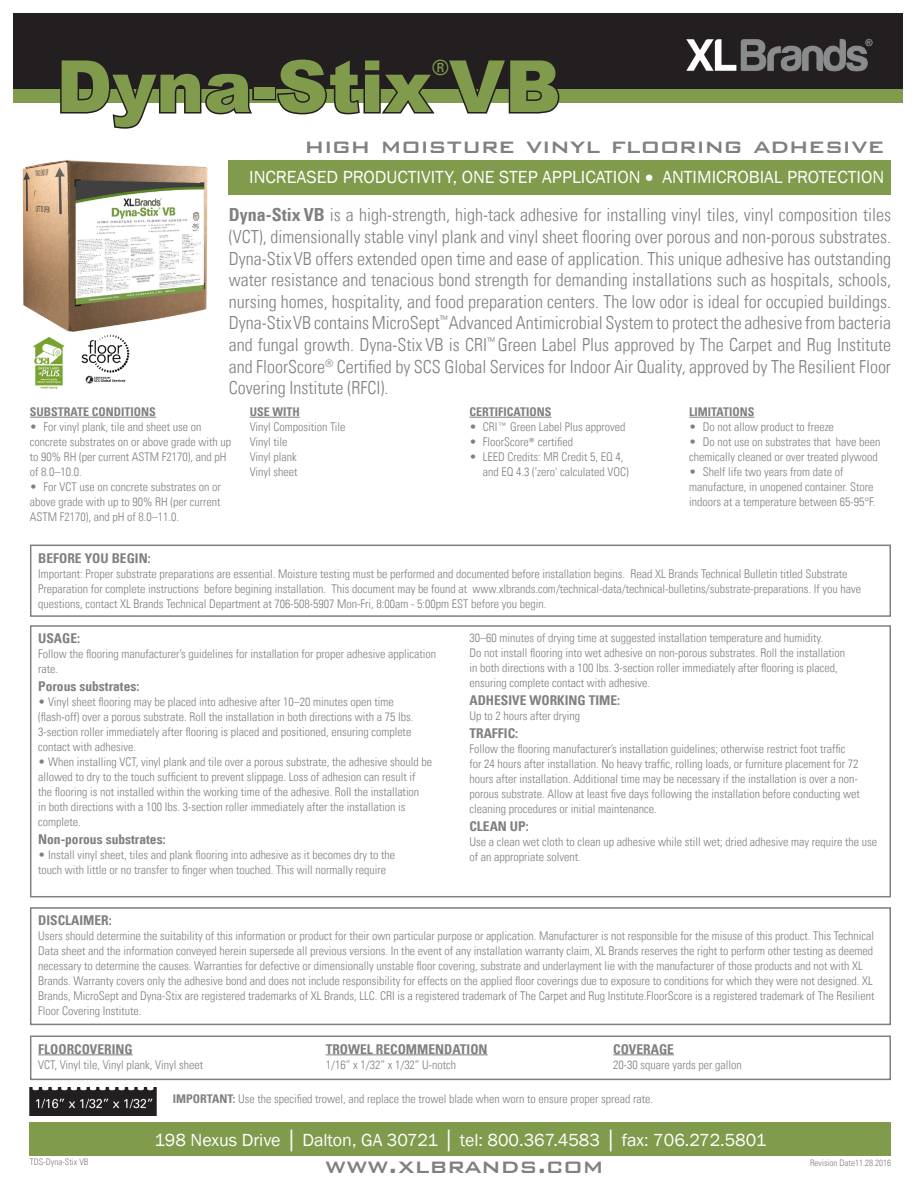
<style>
.page{position:relative;width:918px;height:1188px;background:#fff}
.page>*{position:absolute;margin:0;border:0;box-sizing:border-box;transform-origin:0 0}
.t1{font:900 72px "Arial";color:#809b4c}
.t2{font:500 27px "Bank Gothic BT";color:#808083}
.t3{font:condensed 21px "Univers LT";color:#809b4c}
.t4{font:300 condensed 18px/21.6px "Univers LT";color:#808083;text-align:justify}
.t5{font:18px "Franklin Gothic";color:#fff}
.t6{font:700 condensed 13.5px "Univers LT";color:#808083}
.t7{font:300 condensed 12px/15px "Univers LT";color:#808083}
.t8{font:700 condensed 12px "Univers LT";color:#808083}
.t9{font:300 condensed 9px "Univers LT";color:#808083}
.s1{font-weight:700}
.s2{font-family:"Avant Garde IT Cby BT";font-weight:400;font-stretch:normal}
.s3{font-family:"Calibri";font-weight:400;font-stretch:normal}
</style>
<div class="page">
<img style="left:22px;top:160px;width:207px;height:172px">
<div style="left:14px;top:89px;width:889px;height:14px;background:#809b4c"></div>
<div style="left:14px;top:14px;width:889px;height:75px;background:#231f20"></div>
<svg style="left:60px;top:89px;width:195px;height:40px"></svg>
<div style="left:252px;top:86px;width:24px;height:14px;border:3px solid #231f20"></div>
<svg style="left:275px;top:86px;width:160px;height:29px"></svg>
<svg style="left:458px;top:89px;width:102px;height:25px"></svg>
<div style="left:229px;top:160px;width:662px;height:34px;background:#809b4c"></div>
<hr style="left:38px;top:1055px;width:95px;height:1px;background:#808083">
<hr style="left:326px;top:1055px;width:162px;height:1px;background:#808083">
<hr style="left:613px;top:1055px;width:61px;height:1px;background:#808083">
<div style="left:30px;top:1036px;width:861px;height:44px;border:2px solid #808083"></div>
<div style="left:30px;top:1123px;width:861px;height:33px;background:#809b4c"></div>
<img style="left:30px;top:1087px;width:126px;height:29px">
<img style="left:686px;top:38px;width:187px;height:34px">
<div style="left:30px;top:545px;width:861px;height:72px;border:2px solid #808083"></div>
<div style="left:30px;top:625px;width:861px;height:272px;border:2px solid #808083"></div>
<div style="left:30px;top:907px;width:861px;height:118px;border:2px solid #808083"></div>
<hr style="left:30px;top:417px;width:126px;height:1px;background:#808083">
<hr style="left:250px;top:417px;width:50px;height:1px;background:#808083">
<hr style="left:469px;top:417px;width:82px;height:1px;background:#808083">
<hr style="left:689px;top:417px;width:65px;height:1px;background:#808083">
<img style="left:81px;top:334px;width:49px;height:49px">
<img style="left:33px;top:337px;width:32px;height:52px">
<p class="t3" style="left:432px;top:54px;width:18px">®</p>
<p class="t1" style="left:56px;top:34px;width:506px">Dyna-Stix VB</p>
<p class="t2" style="left:305px;top:131px;width:581px">high moisture vinyl flooring adhesive</p>
<p class="t5" style="left:249px;top:166px;width:637px">INCREASED PRODUCTIVITY, ONE STEP APPLICATION • ANTIMICROBIAL PROTECTION</p>
<p class="t4" style="left:229px;top:204px;width:664px"><span class="s1">Dyna-Stix VB</span> is a high-strength, high-tack adhesive for installing vinyl tiles, vinyl composition tiles (VCT), dimensionally stable vinyl plank and vinyl sheet flooring over porous and non-porous substrates.<br>Dyna-StixVB offers extended open time and ease of application. This unique adhesive has outstanding water resistance and tenacious bond strength for demanding installations such as hospitals, schools, nursing homes, hospitality, and food preparation centers. The low odor is ideal for occupied buildings.<br>Dyna-StixVB contains MicroSept<sup>™</sup> Advanced Antimicrobial System to protect the adhesive from bacteria and fungal growth. Dyna-Stix VB is CRI<sup>™</sup> Green Label Plus approved by The Carpet and Rug Institute and FloorScore<sup>®</sup> Certified by SCS Global Services for Indoor Air Quality, approved by The Resilient Floor Covering Institute (RFCI).</p>
<p class="t8" style="left:30px;top:404px;width:127px">SUBSTRATE CONDITIONS</p>
<p class="t7" style="left:30px;top:419px;width:203px">• For vinyl plank, tile and sheet use on concrete substrates on or above grade with up to 90% RH (per current ASTM F2170), and pH of 8.0–10.0.</p>
<p class="t7" style="left:30px;top:479px;width:192px;text-align:justify">• For VCT use on concrete substrates on or above grade with up to 90% RH (per current ASTM F2170), and pH of 8.0–11.0.</p>
<p class="t8" style="left:250px;top:404px;width:52px">USE WITH</p>
<p class="t7" style="left:250px;top:419px;width:97px">Vinyl Composition Tile</p>
<p class="t7" style="left:250px;top:434px;width:39px">Vinyl tile</p>
<p class="t7" style="left:250px;top:449px;width:49px">Vinyl plank</p>
<p class="t7" style="left:250px;top:464px;width:49px">Vinyl sheet</p>
<p class="t8" style="left:469px;top:404px;width:83px">CERTIFICATIONS</p>
<p class="t7" style="left:469px;top:419px;width:158px">• CRI<span class="s2">™</span> Green Label Plus approved</p>
<p class="t7" style="left:469px;top:434px;width:105px">• FloorScore<span class="s3">®</span> certified</p>
<p class="t7" style="left:469px;top:449px;width:156px">• LEED Credits: MR Credit 5, EQ 4,</p>
<p class="t7" style="left:483px;top:464px;width:148px">and EQ 4.3 ('zero' calculated VOC)</p>
<p class="t8" style="left:689px;top:404px;width:67px">LIMITATIONS</p>
<p class="t7" style="left:689px;top:419px;width:146px">• Do not allow product to freeze</p>
<p class="t7" style="left:689px;top:434px;width:193px">• Do not use on substrates that have been chemically cleaned or over treated plywood</p>
<p class="t7" style="left:689px;top:464px;width:188px">• Shelf life two years from date of manufacture, in unopened container. Store indoors at a temperature between 65-95°F.</p>
<p class="t6" style="left:38px;top:549px;width:114px">BEFORE YOU BEGIN:</p>
<p class="t7" style="left:38px;top:566px;width:824px">Important: Proper substrate preparations are essential. Moisture testing must be performed and documented before installation begins. Read XL Brands Technical Bulletin titled Substrate<br>Preparation for complete instructions before begining installation. This document may be found at www.xlbrands.com/technical-data/technical-bulletins/substrate-preparations. If you have questions, contact XL Brands Technical Department at 706-508-5907 Mon-Fri, 8:00am - 5:00pm EST before you begin.</p>
<p class="t6" style="left:38px;top:630px;width:43px">USAGE:</p>
<p class="t7" style="left:38px;top:647px;width:400px">Follow the flooring manufacturer’s guidelines for installation for proper adhesive application rate.</p>
<p class="t6" style="left:38px;top:678px;width:103px">Porous substrates:</p>
<p class="t7" style="left:38px;top:695px;width:357px">• Vinyl sheet flooring may be placed into adhesive after 10–20 minutes open time</p>
<p class="t7" style="left:38px;top:710px;width:377px">(flash-off) over a porous substrate. Roll the installation in both directions with a 75 lbs.</p>
<p class="t7" style="left:38px;top:725px;width:375px">3-section roller immediately after flooring is placed and positioned, ensuring complete</p>
<p class="t7" style="left:38px;top:740px;width:99px">contact with adhesive.</p>
<p class="t7" style="left:38px;top:755px;width:395px">• When installing VCT, vinyl plank and tile over a porous substrate, the adhesive should be</p>
<p class="t7" style="left:38px;top:770px;width:379px">allowed to dry to the touch sufficient to prevent slippage. Loss of adhesion can result if</p>
<p class="t7" style="left:38px;top:785px;width:383px">the flooring is not installed within the working time of the adhesive. Roll the installation</p>
<p class="t7" style="left:38px;top:800px;width:369px">in both directions with a 100 lbs. 3-section roller immediately after the installation is</p>
<p class="t7" style="left:38px;top:815px;width:44px">complete.</p>
<p class="t6" style="left:38px;top:831px;width:129px">Non-porous substrates:</p>
<p class="t7" style="left:38px;top:848px;width:359px">• Install vinyl sheet, tiles and plank flooring into adhesive as it becomes dry to the</p>
<p class="t7" style="left:38px;top:863px;width:349px">touch with little or no transfer to finger when touched. This will normally require</p>
<p class="t7" style="left:469px;top:630px;width:355px">30–60 minutes of drying time at suggested installation temperature and humidity.</p>
<p class="t7" style="left:469px;top:645px;width:377px">Do not install flooring into wet adhesive on non-porous substrates. Roll the installation</p>
<p class="t7" style="left:469px;top:660px;width:370px">in both directions with a 100 lbs. 3-section roller immediately after flooring is placed,</p>
<p class="t7" style="left:469px;top:675px;width:182px">ensuring complete contact with adhesive.</p>
<p class="t6" style="left:469px;top:692px;width:152px">ADHESIVE WORKING TIME:</p>
<p class="t7" style="left:469px;top:708px;width:112px">Up to 2 hours after drying</p>
<p class="t6" style="left:469px;top:725px;width:50px">TRAFFIC:</p>
<p class="t7" style="left:469px;top:741px;width:378px">Follow the flooring manufacturer’s installation guidelines; otherwise restrict foot traffic</p>
<p class="t7" style="left:469px;top:756px;width:392px">for 24 hours after installation. No heavy traffic, rolling loads, or furniture placement for 72 hours after installation. Additional time may be necessary if the installation is over a non&shy;porous substrate. Allow at least five days following the installation before conducting wet cleaning procedures or initial maintenance.</p>
<p class="t6" style="left:469px;top:818px;width:61px">CLEAN UP:</p>
<p class="t7" style="left:469px;top:834px;width:409px">Use a clean wet cloth to clean up adhesive while still wet; dried adhesive may require the use of an appropriate solvent.</p>
<p class="t6" style="left:38px;top:912px;width:75px">DISCLAIMER:</p>
<p class="t7" style="left:38px;top:928px;width:838px">Users should determine the suitability of this information or product for their own particular purpose or application. Manufacturer is not responsible for the misuse of this product. This Technical Data sheet and the information conveyed herein supersede all previous versions. In the event of any installation warranty claim, XL Brands reserves the right to perform other testing as deemed necessary to determine the causes. Warranties for defective or dimensionally unstable floor covering, substrate and underlayment lie with the manufacturer of those products and not with XL Brands. Warranty covers only the adhesive bond and does not include responsibility for effects on the applied floor coverings due to exposure to conditions for which they were not designed. XL Brands, MicroSept and Dyna-Stix are registered trademarks of XL Brands, LLC. CRI is a registered trademark of The Carpet and Rug Institute.FloorScore is a registered trademark of The Resilient Floor Covering Institute.</p>
<p class="t6" style="left:38px;top:1040px;width:96px">FLOORCOVERING</p>
<p class="t7" style="left:38px;top:1057px;width:166px">VCT, Vinyl tile, Vinyl plank, Vinyl sheet</p>
<p class="t6" style="left:326px;top:1040px;width:163px">TROWEL RECOMMENDATION</p>
<p class="t7" style="left:326px;top:1057px;width:132px">1/16” x 1/32” x 1/32” U-notch</p>
<p class="t6" style="left:613px;top:1040px;width:62px">COVERAGE</p>
<p class="t7" style="left:613px;top:1057px;width:130px">20-30 square yards per gallon</p>
<p class="t7" style="left:173px;top:1091px;width:482px"><span class="s1">IMPORTANT:</span> Use the specified trowel, and replace the trowel blade when worn to ensure proper spread rate.</p>
<p class="t5" style="left:155px;top:1129px;width:613px">198 Nexus Drive │ Dalton, GA 30721 │ tel: 800.367.4583 │ fax: 706.272.5801</p>
<p class="t9" style="left:30px;top:1156px;width:60px">TDS-Dyna-Stix VB</p>
<p class="t2" style="left:325px;top:1151px;width:280px">www.xlbrands.com</p>
<p class="t9" style="left:810px;top:1157px;width:82px">Revision Date11.28.2016</p>
</div>
